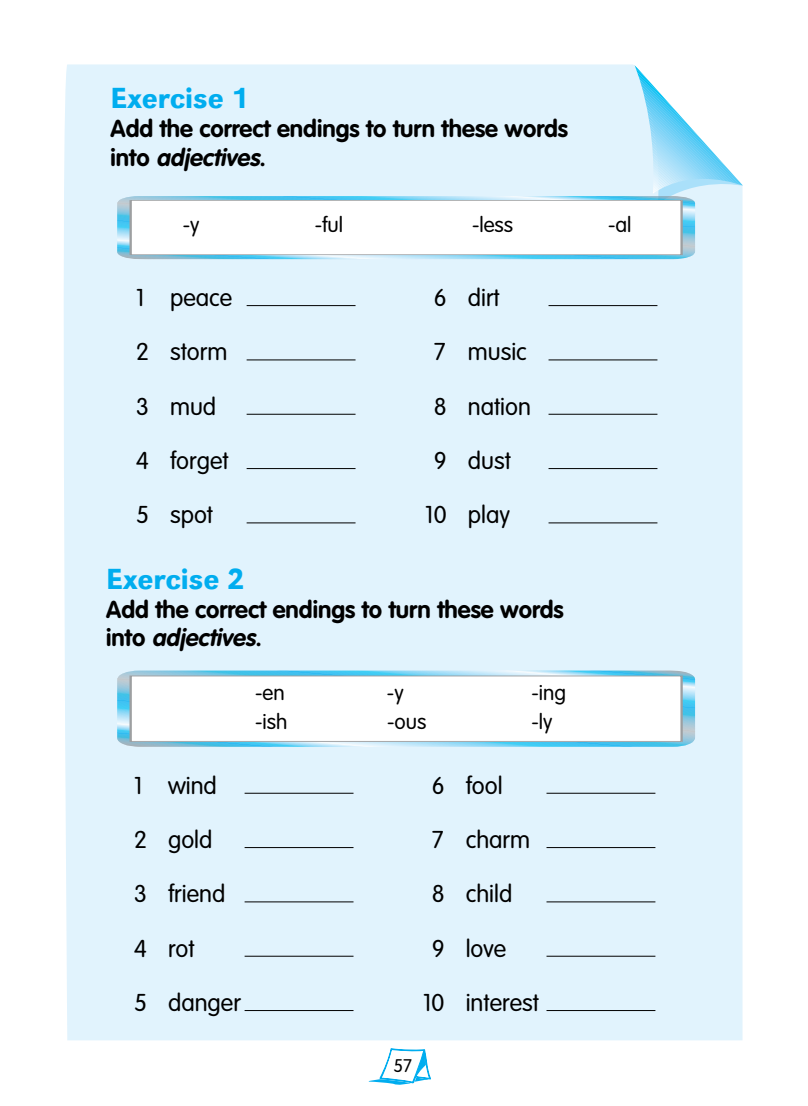
<style>
.page{position:relative;width:808px;height:1106px;background:#fff}
.page>*{position:absolute;margin:0;border:0;box-sizing:border-box;transform-origin:0 0}
.t1{font:500 30px "URW Grotesk T";color:#00adef}
.t2{font:300 24px "VAG Rounded";color:#000}
.t3{font:700 24px/28.8px "VAG Rounded";color:#000}
.t4{font:300 21px "VAG Rounded";color:#000}
.t5{font:300 18px "VAG Rounded";color:#000}
.s1{font-style:italic}
</style>
<div class="page">
<svg style="left:369px;top:1048px;width:61px;height:36px"></svg>
<div style="left:64px;top:64px;width:678px;height:976px;background:#e1f3fd"></div>
<hr style="left:245px;top:793px;width:108px;height:1px;background:#000">
<hr style="left:546px;top:793px;width:109px;height:1px;background:#000">
<hr style="left:245px;top:847px;width:108px;height:1px;background:#000">
<hr style="left:546px;top:847px;width:109px;height:1px;background:#000">
<hr style="left:245px;top:901px;width:108px;height:1px;background:#000">
<hr style="left:546px;top:901px;width:109px;height:1px;background:#000">
<hr style="left:245px;top:955px;width:108px;height:1px;background:#000">
<hr style="left:546px;top:955px;width:109px;height:1px;background:#000">
<hr style="left:245px;top:1010px;width:108px;height:1px;background:#000">
<hr style="left:546px;top:1010px;width:109px;height:1px;background:#000">
<hr style="left:247px;top:305px;width:109px;height:1px;background:#000">
<hr style="left:548px;top:305px;width:109px;height:1px;background:#000">
<hr style="left:247px;top:359px;width:109px;height:1px;background:#000">
<hr style="left:548px;top:359px;width:109px;height:1px;background:#000">
<hr style="left:247px;top:414px;width:109px;height:1px;background:#000">
<hr style="left:548px;top:414px;width:109px;height:1px;background:#000">
<hr style="left:247px;top:468px;width:109px;height:1px;background:#000">
<hr style="left:548px;top:468px;width:109px;height:1px;background:#000">
<hr style="left:247px;top:522px;width:109px;height:1px;background:#000">
<hr style="left:548px;top:522px;width:109px;height:1px;background:#000">
<svg style="left:117px;top:65px;width:626px;height:194px;background:#d7effb"></svg>
<div style="left:131px;top:200px;width:551px;height:55px;background:#fff"></div>
<div style="left:130px;top:200px;width:552px;height:55px;border:1px solid #9d9fa1"></div>
<svg style="left:117px;top:670px;width:578px;height:76px;background:#82d0ec"></svg>
<div style="left:131px;top:676px;width:551px;height:65px;background:#fff"></div>
<div style="left:130px;top:675px;width:552px;height:67px;border:1px solid #9d9fa1"></div>
<p class="t1" style="left:111px;top:81px;width:140px">Exercise 1</p>
<p class="t3" style="left:111px;top:114px;width:459px">Add the correct endings to turn these words i n t o <span class="s1">adjectives</span>.</p>
<p class="t4" style="left:183px;top:212px;width:18px">-y</p>
<p class="t4" style="left:315px;top:212px;width:30px">-ful</p>
<p class="t4" style="left:472px;top:212px;width:43px">-less</p>
<p class="t4" style="left:608px;top:212px;width:25px">-al</p>
<p class="t2" style="left:136px;top:284px;width:98px">1 peace</p>
<p class="t2" style="left:434px;top:284px;width:68px">6 dirt</p>
<p class="t2" style="left:136px;top:338px;width:93px">2 storm</p>
<p class="t2" style="left:434px;top:338px;width:95px">7 music</p>
<p class="t2" style="left:136px;top:392px;width:82px">3 mud</p>
<p class="t2" style="left:434px;top:392px;width:99px">8 nation</p>
<p class="t2" style="left:136px;top:447px;width:94px">4 forget</p>
<p class="t2" style="left:434px;top:447px;width:79px">9 dust</p>
<p class="t2" style="left:136px;top:501px;width:79px">5 spot</p>
<p class="t2" style="left:425px;top:501px;width:86px">10 play</p>
<p class="t1" style="left:106px;top:561px;width:140px">Exercise 2</p>
<p class="t3" style="left:106px;top:594px;width:459px">Add the correct endings to turn these words i n t o <span class="s1">adjectives</span>.</p>
<p class="t4" style="left:255px;top:680px;width:31px">-en</p>
<p class="t4" style="left:387px;top:680px;width:18px">-y</p>
<p class="t4" style="left:531px;top:680px;width:36px">-ing</p>
<p class="t4" style="left:255px;top:710px;width:34px">-ish</p>
<p class="t4" style="left:387px;top:710px;width:41px">-ous</p>
<p class="t4" style="left:531px;top:710px;width:22px">-ly</p>
<p class="t2" style="left:134px;top:771px;width:84px">1 wind</p>
<p class="t2" style="left:432px;top:771px;width:72px">6 fool</p>
<p class="t2" style="left:134px;top:825px;width:80px">2 gold</p>
<p class="t2" style="left:432px;top:825px;width:100px">7 charm</p>
<p class="t2" style="left:134px;top:880px;width:93px">3 friend</p>
<p class="t2" style="left:432px;top:880px;width:82px">8 child</p>
<p class="t2" style="left:134px;top:934px;width:62px">4 rot</p>
<p class="t2" style="left:432px;top:934px;width:76px">9 love</p>
<p class="t2" style="left:134px;top:988px;width:108px">5 danger</p>
<p class="t2" style="left:423px;top:988px;width:117px">10 interest</p>
<p class="t5" style="left:394px;top:1055px;width:20px">57</p>
</div>
